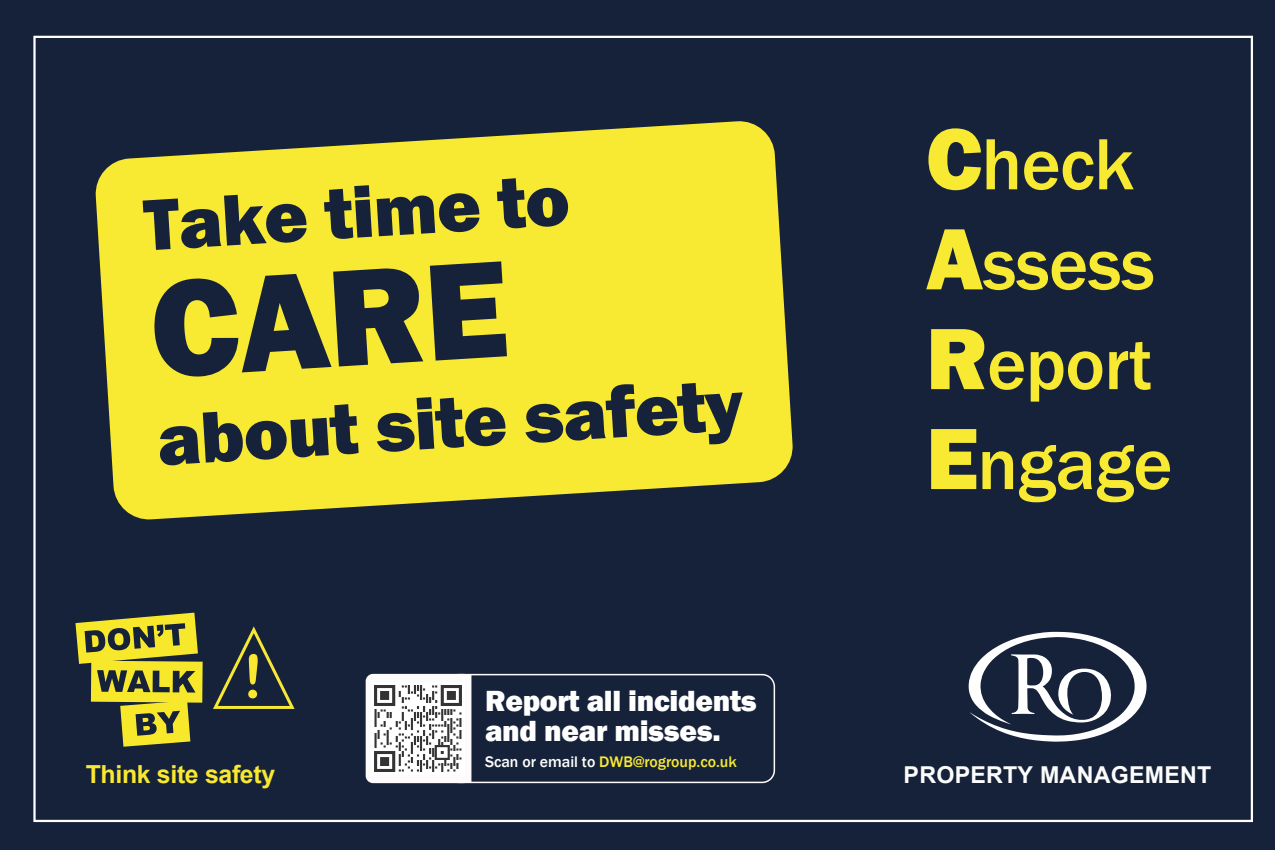
<style>
.page{position:relative;width:1275px;height:850px;background:#16223a}
.page>*{position:absolute;margin:0;border:0;box-sizing:border-box;transform-origin:0 0}
.t1{font:800 142.5px "Franklin Gothic";color:#16223a}
.t2{font:800 75px "Franklin Gothic";color:#16223a}
.t3{font:500 75px/99.9px "Franklin Gothic";letter-spacing:-.01em;color:#f8e932}
.t4{font:800 30px/30px "Franklin Gothic";letter-spacing:-.01em;color:#fff}
.t5{font:700 24.9px "Arial";letter-spacing:-.015em;color:#f8e831}
.t6{font:700 23.25px "Arial";letter-spacing:.01em;color:#fcfcfc}
.t7{font:500 15.75px "Franklin Gothic";color:#f8e932}
.s1{color:#fff}
.s2{font-weight:800;font-size:90px}
</style>
<div class="page">
<svg style="left:75px;top:612px;width:128px;height:135px"></svg>
<svg style="left:213px;top:626px;width:82px;height:83px"></svg>
<svg style="left:95px;top:121px;width:698px;height:399px;background:#dcd032"></svg>
<svg style="left:969px;top:632px;width:178px;height:109px"></svg>
<div style="left:366px;top:674px;width:104px;height:108px;background:#fdfbfb;border-radius:7px"></div>
<div style="left:366px;top:674px;width:105px;height:109px;border:2px solid #fdfbfb;border-radius:7px"></div>
<div style="left:446px;top:674px;width:329px;height:109px;border:2px solid #fdfbfb;border-radius:12px"></div>
<div style="left:458px;top:674px;width:13px;height:109px;background:#fdfbfb"></div>
<img style="left:374px;top:682px;width:88px;height:93px">
<h2 class="t2" style="left:141px;top:179px;width:428px;rotate:-4deg">Take time to</h2>
<h1 class="t1" style="left:144px;top:239px;width:359px;rotate:-4deg">CARE</h1>
<h2 class="t2" style="left:154px;top:394px;width:589px;rotate:-4deg">about site safety</h2>
<p class="t5" style="left:86px;top:757px;width:191px">Think site safety</p>
<p class="t4" style="left:485px;top:685px;width:273px">Report all incidents and near misses.</p>
<p class="t7" style="left:485px;top:752px;width:253px"><span class="s1">Scan or email to</span> DWB@rogroup.co.uk</p>
<h2 class="t3" style="left:926px;top:115px;width:248px"><span class="s2">C</span>heck<br><span class="s2">A</span>ssess<br><span class="s2">R</span>eport<br><span class="s2">E</span>ngage</h2>
<p class="t6" style="left:904px;top:759px;width:309px">PROPERTY MANAGEMENT</p>
</div>
